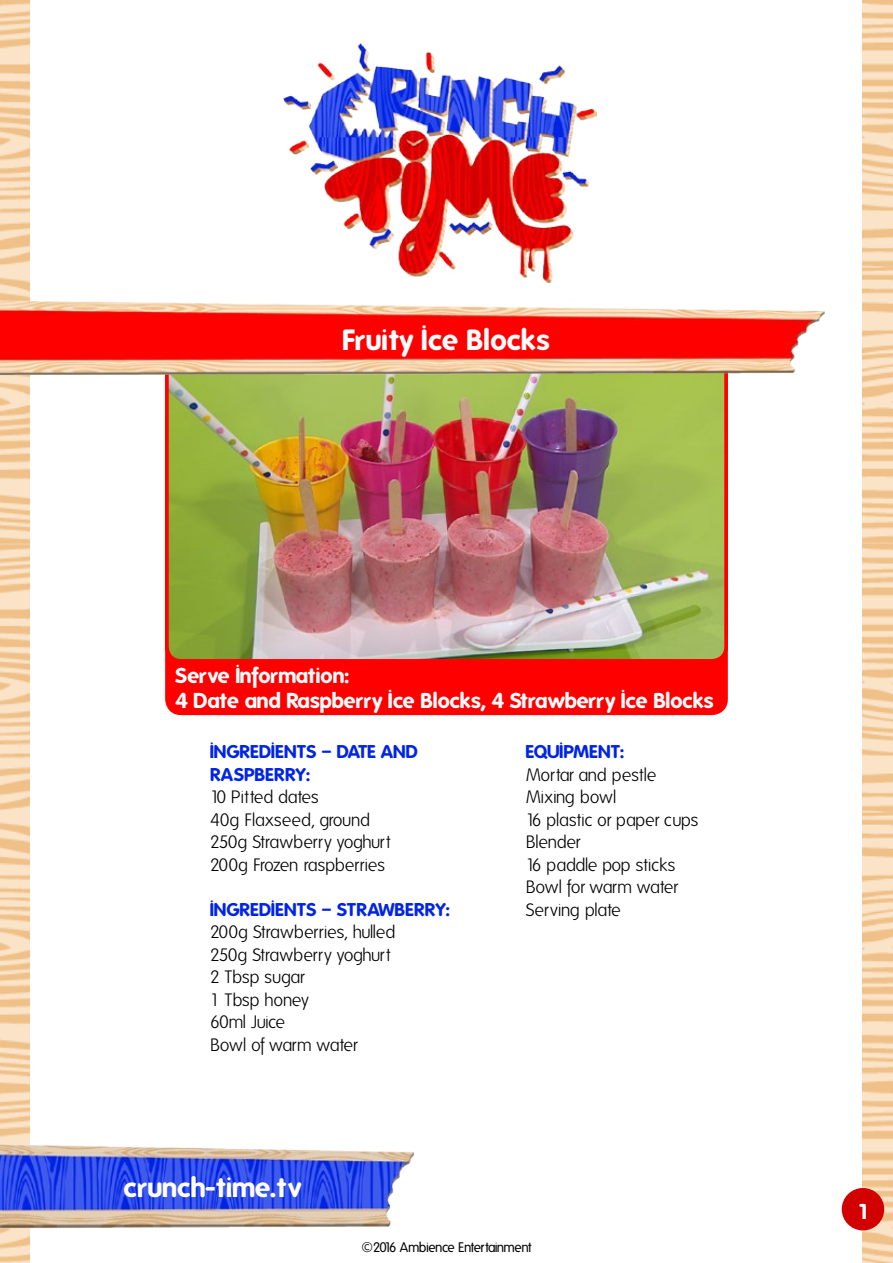
<style>
.page{position:relative;width:893px;height:1263px;background:#fff}
.page>*{position:absolute;margin:0;border:0;box-sizing:border-box;transform-origin:0 0}
.t1{font:700 28.5px "Folks";color:#fff}
.t2{font:700 27px "Folks";color:#fff}
.t3{font:700 21px/25.2px "Folks";letter-spacing:-.01em;color:#fff}
.t4{font:300 18px "Folks";letter-spacing:-.03em;color:#000}
.t5{font:700 18px/22.5px "Folks";color:#0024e6}
.t6{font:300 18px "Folks";color:#000}
.t7{font:300 18px "Folks";letter-spacing:-.01em;color:#000}
.t8{font:700 18px "Folks";letter-spacing:-.03em;color:#0024e6}
.t9{font:300 18px "Folks";letter-spacing:-.06em;color:#000}
.t10{font:13.5px "Folks";letter-spacing:-.045em;color:#000}
.s1{font-weight:300;color:#000}
</style>
<div class="page">
<img style="left:0;top:1px;width:29px;height:1262px">
<img style="left:863px;top:0;width:30px;height:1262px">
<div style="left:165px;top:664px;width:563px;height:52px;background:#f00"></div>
<img style="left:0;top:1139px;width:414px;height:89px">
<img style="left:283px;top:43px;width:313px;height:239px">
<div style="left:842px;top:1188px;width:42px;height:42px;background:#d20000;border-radius:50%"></div>
<img style="left:165px;top:375px;width:563px;height:289px">
<img style="left:0;top:300px;width:893px;height:75px">
<p class="t1" style="left:343px;top:323px;width:209px">Fruity Ice Blocks</p>
<p class="t3" style="left:176px;top:663px;width:540px">Serve Information:<br>4 Date and Raspberry Ice Blocks, 4 Strawberry Ice Blocks</p>
<p class="t5" style="left:210px;top:740px;width:210px">INGREDIENTS – DATE AND<br>RASPBERRY:</p>
<p class="t7" style="left:210px;top:787px;width:110px">10 Pitted dates</p>
<p class="t6" style="left:210px;top:810px;width:162px">40g Flaxseed, ground</p>
<p class="t4" style="left:210px;top:832px;width:182px">250g Strawberry yoghurt</p>
<p class="t4" style="left:210px;top:855px;width:177px">200g Frozen raspberries</p>
<p class="t5" style="left:210px;top:898px;width:242px">INGREDIENTS – STRAWBERRY:<br><span class="s1">200g Strawberries, hulled</span></p>
<p class="t4" style="left:210px;top:945px;width:182px">250g Strawberry yoghurt</p>
<p class="t4" style="left:210px;top:967px;width:96px">2 Tbsp sugar</p>
<p class="t4" style="left:210px;top:990px;width:100px">1 Tbsp honey</p>
<p class="t9" style="left:210px;top:1012px;width:77px">60ml Juice</p>
<p class="t4" style="left:210px;top:1035px;width:149px">Bowl of warm water</p>
<h2 class="t2" style="left:124px;top:1171px;width:179px">crunch-time.tv</h2>
<p class="t8" style="left:526px;top:741px;width:100px">EQUIPMENT:</p>
<p class="t4" style="left:526px;top:765px;width:132px">Mortar and pestle</p>
<p class="t4" style="left:526px;top:787px;width:92px">Mixing bowl</p>
<p class="t4" style="left:526px;top:810px;width:174px">16 plastic or paper cups</p>
<p class="t4" style="left:526px;top:832px;width:56px">Blender</p>
<p class="t4" style="left:526px;top:855px;width:151px">16 paddle pop sticks</p>
<p class="t4" style="left:526px;top:877px;width:154px">Bowl for warm water</p>
<p class="t4" style="left:526px;top:900px;width:97px">Serving plate</p>
<p class="t10" style="left:362px;top:1240px;width:171px">©2016 Ambience Entertainment</p>
<p class="t3" style="left:859px;top:1199px;width:10px">1</p>
</div>
